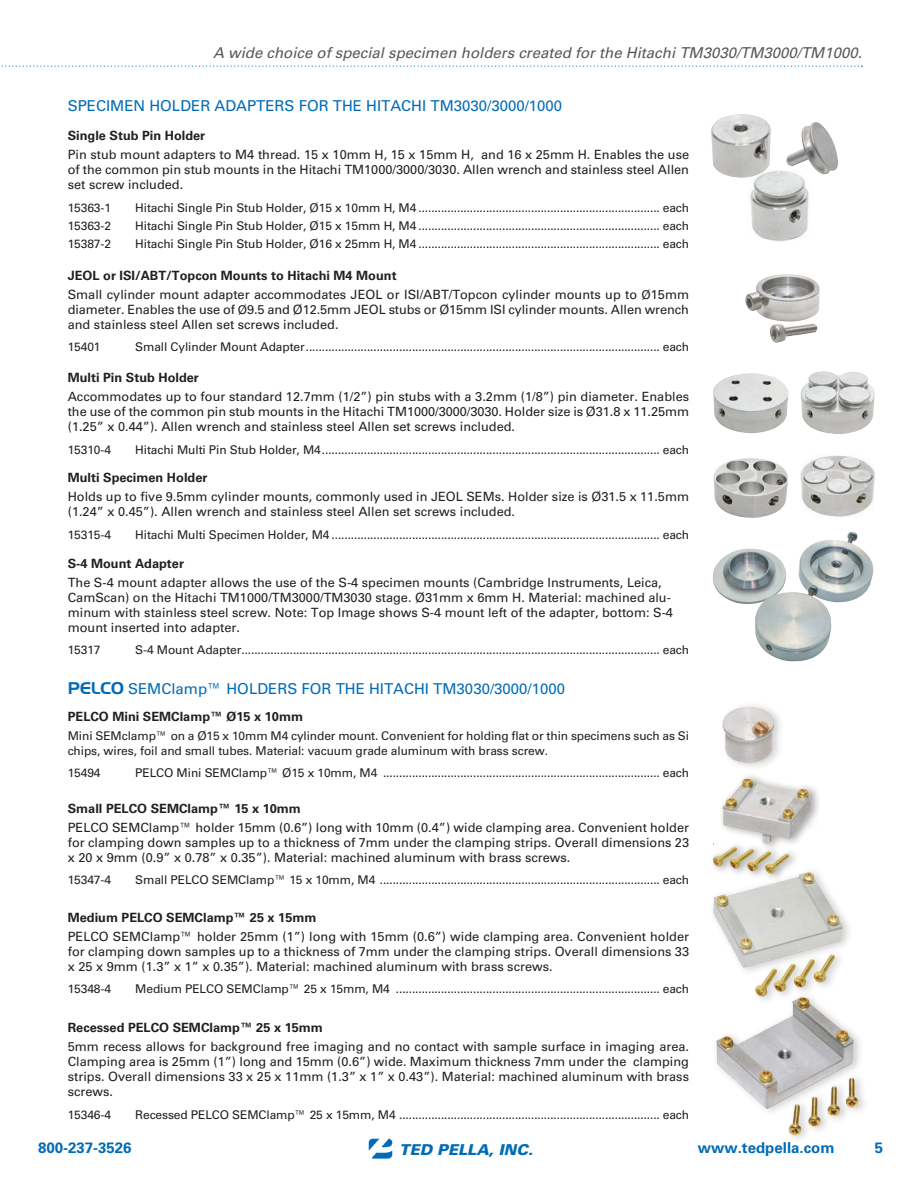
<style>
.page{position:relative;width:918px;height:1188px;background:#fff}
.page>*{position:absolute;margin:0;border:0;box-sizing:border-box;transform-origin:0 0}
.t1{font:15px "Univers LT Std";color:#006bb6}
.t2{font:italic 15px "Univers LT Std";color:#57585a}
.t3{font:700 15px "Univers LT Std";color:#006bb6}
.t4{font:italic 900 15px "Univers LT Std";color:#006bb6}
.t5{font:12.75px/15px "Univers LT Std";color:#231f20;text-align:justify}
.t6{font:700 12.75px "Univers LT Std";color:#231f20}
.t7{font:12px/14.4px "Univers LT Std";letter-spacing:-.01em;color:#231f20}
.s1{font-size:12px}
.s2{font-family:"Handel Gothic";font-size:16.5px}
</style>
<div class="page">
<img style="left:368px;top:1138px;width:25px;height:21px">
<svg style="left:1px;top:66px;width:861px;height:1px"></svg>
<img style="left:750px;top:178px;width:59px;height:63px">
<img style="left:745px;top:274px;width:75px;height:69px">
<img style="left:713px;top:373px;width:75px;height:61px">
<img style="left:800px;top:371px;width:74px;height:63px">
<img style="left:713px;top:531px;width:161px;height:73px">
<img style="left:755px;top:586px;width:76px;height:76px">
<div style="left:718px;top:700px;width:67px;height:71px;background:#231f20;opacity:.22"></div>
<img style="left:721px;top:707px;width:54px;height:56px">
<img style="left:716px;top:1005px;width:143px;height:133px">
<div style="left:718px;top:772px;width:103px;height:80px;background:#231f20;opacity:.22"></div>
<img style="left:722px;top:778px;width:88px;height:66px">
<div style="left:709px;top:838px;width:91px;height:44px;background:#231f20;opacity:.22"></div>
<img style="left:713px;top:843px;width:77px;height:23px">
<div style="left:709px;top:866px;width:145px;height:139px;background:#231f20;opacity:.22"></div>
<img style="left:713px;top:871px;width:130px;height:127px">
<img style="left:713px;top:458px;width:75px;height:60px">
<img style="left:800px;top:455px;width:74px;height:62px">
<img style="left:711px;top:114px;width:127px;height:64px">
<p class="t2" style="left:213px;top:44px;width:650px">A wide choice of special specimen holders created for the Hitachi TM3030/TM3000/TM1000.</p>
<p class="t1" style="left:68px;top:97px;width:496px">SPECIMEN HOLDER ADAPTERS FOR THE HITACHI TM3030/3000/1000</p>
<p class="t6" style="left:68px;top:128px;width:139px">Single Stub Pin Holder</p>
<p class="t5" style="left:68px;top:147px;width:623px">Pin stub mount adapters to M4 thread. 15 x 10mm H, 15 x 15mm H, and 16 x 25mm H. Enables the use of the common pin stub mounts in the Hitachi TM1000/3000/3030. Allen wrench and stainless steel Allen set screw included.</p>
<p class="t7" style="left:68px;top:200px;width:45px">15363-1</p>
<p class="t7" style="left:135px;top:200px;width:555px">Hitachi Single Pin Stub Holder, Ø15 x 10mm H, M4 ........................................................................... each</p>
<p class="t7" style="left:68px;top:218px;width:45px">15363-2</p>
<p class="t7" style="left:135px;top:218px;width:555px">Hitachi Single Pin Stub Holder, Ø15 x 15mm H, M4 ........................................................................... each</p>
<p class="t7" style="left:68px;top:236px;width:45px">15387-2</p>
<p class="t7" style="left:135px;top:236px;width:555px">Hitachi Single Pin Stub Holder, Ø16 x 25mm H, M4 ........................................................................... each</p>
<p class="t6" style="left:68px;top:268px;width:330px">JEOL or ISI/ABT/Topcon Mounts to Hitachi M4 Mount</p>
<p class="t5" style="left:68px;top:287px;width:623px">Small cylinder mount adapter accommodates JEOL or ISI/ABT/Topcon cylinder mounts up to <span class="s1">Ø</span>15mm diameter. Enables the use of <span class="s1">Ø</span>9.5 and Ø12.5mm JEOL stubs or Ø15mm ISI cylinder mounts. Allen wrench and stainless steel Allen set screws included.</p>
<p class="t7" style="left:68px;top:340px;width:34px">15401</p>
<p class="t7" style="left:135px;top:340px;width:555px">Small Cylinder Mount Adapter.............................................................................................................. each</p>
<p class="t6" style="left:68px;top:370px;width:133px">Multi Pin Stub Holder</p>
<p class="t5" style="left:68px;top:389px;width:623px">Accommodates up to four standard 12.7mm (1/2”) pin stubs with a 3.2mm (1/8”) pin diameter. Enables the use of the common pin stub mounts in the Hitachi TM1000/3000/3030. Holder size is Ø31.8 x 11.25mm (1.25” x 0.44”). Allen wrench and stainless steel Allen set screws included.</p>
<p class="t7" style="left:68px;top:442px;width:45px">15310-4</p>
<p class="t7" style="left:135px;top:442px;width:555px">Hitachi Multi Pin Stub Holder, M4......................................................................................................... each</p>
<p class="t6" style="left:68px;top:470px;width:141px">Multi Specimen Holder</p>
<p class="t5" style="left:68px;top:489px;width:623px">Holds up to five 9.5mm cylinder mounts, commonly used in JEOL SEMs. Holder size is Ø31.5 x 11.5mm (1.24” x 0.45”). Allen wrench and stainless steel Allen set screws included.</p>
<p class="t7" style="left:68px;top:527px;width:45px">15315-4</p>
<p class="t7" style="left:135px;top:527px;width:555px">Hitachi Multi Specimen Holder, M4 ...................................................................................................... each</p>
<p class="t6" style="left:68px;top:556px;width:118px">S-4 Mount Adapter</p>
<p class="t5" style="left:68px;top:575px;width:606px;text-align:left">The S-4 mount adapter allows the use of the S-4 specimen mounts (Cambridge Instruments, Leica, CamScan) on the Hitachi TM1000/TM3000/TM3030 stage. Ø31mm x 6mm H. Material: machined alu&shy;minum with stainless steel screw. Note: Top Image shows S-4 mount left of the adapter, bottom: S-4 mount inserted into adapter.</p>
<p class="t7" style="left:68px;top:643px;width:34px">15317</p>
<p class="t7" style="left:135px;top:643px;width:555px">S-4 Mount Adapter.................................................................................................................................. each</p>
<p class="t1" style="left:68px;top:680px;width:499px"><span class="s2">PELCO</span> SEMClamp™ HOLDERS FOR THE HITACHI TM3030/3000/1000</p>
<p class="t6" style="left:68px;top:709px;width:237px">PELCO Mini SEMClamp™ Ø15 x 10mm</p>
<p class="t7" style="left:68px;top:729px;width:623px">Mini SEMclamp™ on a Ø15 x 10mm M4 cylinder mount. Convenient for holding flat or thin specimens such as Si chips, wires, foil and small tubes. Material: vacuum grade aluminum with brass screw.</p>
<p class="t7" style="left:68px;top:765px;width:34px">15494</p>
<p class="t7" style="left:135px;top:765px;width:555px">PELCO Mini SEMClamp™ Ø15 x 10mm, M4 ...................................................................................... each</p>
<p class="t6" style="left:68px;top:801px;width:235px">Small PELCO SEMClamp™ 15 x 10mm</p>
<p class="t5" style="left:68px;top:820px;width:623px">PELCO SEMClamp™ holder 15mm (0.6”) long with 10mm (0.4”) wide clamping area. Convenient holder for clamping down samples up to a thickness of 7mm under the clamping strips. Overall dimensions 23 x 20 x 9mm (0.9” x 0.78” x 0.35”). Material: machined aluminum with brass screws.</p>
<p class="t7" style="left:68px;top:873px;width:45px">15347-4</p>
<p class="t7" style="left:135px;top:873px;width:555px">Small PELCO SEMClamp™ 15 x 10mm, M4 ....................................................................................... each</p>
<p class="t6" style="left:68px;top:910px;width:250px">Medium PELCO SEMClamp™ 25 x 15mm</p>
<p class="t5" style="left:68px;top:929px;width:623px">PELCO SEMClamp™ holder 25mm (1”) long with 15mm (0.6”) wide clamping area. Convenient holder for clamping down samples up to a thickness of 7mm under the clamping strips. Overall dimensions 33 x 25 x 9mm (1.3” x 1” x 0.35”). Material: machined aluminum with brass screws.</p>
<p class="t7" style="left:68px;top:982px;width:45px">15348-4</p>
<p class="t7" style="left:135px;top:982px;width:555px">Medium PELCO SEMClamp™ 25 x 15mm, M4 .................................................................................. each</p>
<p class="t6" style="left:68px;top:1020px;width:257px">Recessed PELCO SEMClamp™ 25 x 15mm</p>
<p class="t5" style="left:68px;top:1039px;width:623px">5mm recess allows for background free imaging and no contact with sample surface in imaging area.<br>Clamping area is 25mm (1”) long and 15mm (0.6”) wide. Maximum thickness 7mm under the clamping strips. Overall dimensions 33 x 25 x 11mm (1.3” x 1” x 0.43”). Material: machined aluminum with brass screws.</p>
<p class="t7" style="left:68px;top:1107px;width:45px">15346-4</p>
<p class="t7" style="left:135px;top:1107px;width:555px">Recessed PELCO SEMClamp™ 25 x 15mm, M4 ................................................................................. each</p>
<p class="t3" style="left:38px;top:1138px;width:95px">800-237-3526</p>
<p class="t4" style="left:399px;top:1140px;width:135px">TED PELLA, INC.</p>
<p class="t3" style="left:697px;top:1138px;width:138px">www.tedpella.com</p>
<p class="t3" style="left:874px;top:1138px;width:10px">5</p>
</div>
